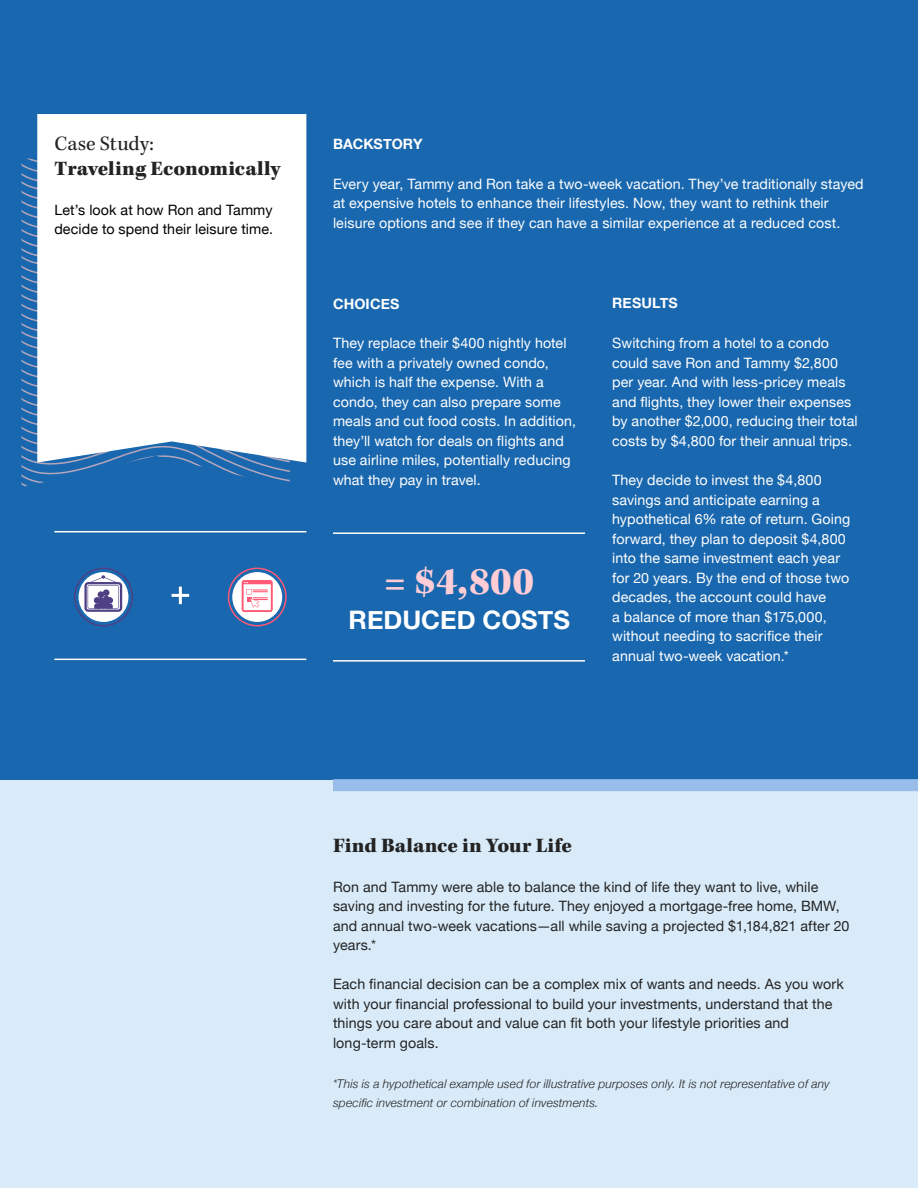
<style>
.page{position:relative;width:918px;height:1188px;background:#fff}
.page>*{position:absolute;margin:0;border:0;box-sizing:border-box;transform-origin:0 0}
.t1{font:900 40.5px "Kepler Std";color:#ffcdd6}
.t2{font:700 25.5px "Helvetica Neue";color:#fff}
.t3{font:900 21px "Kepler Std";letter-spacing:.005em;color:#232323}
.t4{font:21px "Kepler Std";color:#232323}
.t5{font:14.25px/19.5px "Helvetica Neue";letter-spacing:.01em;color:#fff}
.t6{font:14.25px/19.5px "Helvetica Neue";letter-spacing:.01em;color:#232323}
.t7{font:14.25px/19.5px "Helvetica Neue";letter-spacing:.01em;color:#000}
.t8{font:700 14.25px "Helvetica Neue";letter-spacing:.01em;color:#fff}
.t9{font:italic 300 12px/19.5px "Helvetica Neue";letter-spacing:.015em;color:#232323}
</style>
<div class="page">
<div style="left:0;top:755px;width:918px;height:433px;background:#d9ebf9"></div>
<div style="left:0;top:0;width:918px;height:779px;background:#1967ae"></div>
<svg style="left:21px;top:159px;width:269px;height:328px"></svg>
<div style="left:37px;top:114px;width:269px;height:349px;background:#fff"></div>
<hr style="left:54px;top:659px;width:252px;height:1px;background:#fff">
<hr style="left:54px;top:531px;width:252px;height:1px;background:#fff">
<hr style="left:333px;top:660px;width:252px;height:2px;background:#fff">
<hr style="left:333px;top:532px;width:252px;height:2px;background:#fff">
<div style="left:74px;top:568px;width:59px;height:58px;border:1px solid #4f4085;border-radius:50%"></div>
<div style="left:79px;top:572px;width:49px;height:50px;background:#fff;border-radius:50%"></div>
<svg style="left:84px;top:575px;width:38px;height:37px"></svg>
<div style="left:228px;top:568px;width:59px;height:58px;border:1px solid #ff5975;border-radius:50%"></div>
<div style="left:232px;top:572px;width:50px;height:50px;background:#fff;border-radius:50%"></div>
<svg style="left:242px;top:580px;width:31px;height:32px"></svg>
<hr style="left:172px;top:594px;width:17px;height:3px;background:#fff">
<hr style="left:179px;top:587px;width:3px;height:17px;background:#fff">
<div style="left:333px;top:779px;width:585px;height:12px;background:#99bdeb"></div>
<h3 class="t4" style="left:54px;top:131px;width:101px">Case Study:</h3>
<h3 class="t3" style="left:54px;top:156px;width:228px">Traveling Economically</h3>
<p class="t7" style="left:54px;top:201px;width:220px">Let’s look at how Ron and Tammy decide to spend their leisure time.</p>
<p class="t8" style="left:333px;top:133px;width:91px">BACKSTORY</p>
<p class="t5" style="left:333px;top:175px;width:532px">Every year, Tammy and Ron take a two-week vacation. They’ve traditionally stayed at expensive hotels to enhance their lifestyles. Now, they want to rethink their leisure options and see if they can have a similar experience at a reduced cost.</p>
<p class="t8" style="left:333px;top:292px;width:68px">CHOICES</p>
<p class="t5" style="left:333px;top:334px;width:245px">They replace their $400 nightly hotel fee with a privately owned condo, which is half the expense. With a condo, they can also prepare some meals and cut food costs. In addition, they’ll watch for deals on flights and use airline miles, potentially reducing what they pay in travel.</p>
<h1 class="t1" style="left:384px;top:558px;width:151px">= $4,800</h1>
<h2 class="t2" style="left:349px;top:599px;width:223px">REDUCED COSTS</h2>
<p class="t8" style="left:612px;top:292px;width:67px">RESULTS</p>
<p class="t5" style="left:612px;top:334px;width:247px">Switching from a hotel to a condo could save Ron and Tammy $2,800 per year. And with less-pricey meals and flights, they lower their expenses by another $2,000, reducing their total costs by $4,800 for their annual trips.</p>
<p class="t5" style="left:612px;top:471px;width:240px">They decide to invest the $4,800 savings and anticipate earning a hypothetical 6% rate of return. Going forward, they plan to deposit $4,800 into the same investment each year for 20 years. By the end of those two decades, the account could have<br>a balance of more than $175,000, without needing to sacrifice their annual two-week vacation.*</p>
<h3 class="t3" style="left:333px;top:833px;width:240px">Find Balance in Your Life</h3>
<p class="t6" style="left:333px;top:878px;width:518px">Ron and Tammy were able to balance the kind of life they want to live, while saving and investing for the future. They enjoyed a mortgage-free home, BMW, and annual two-week vacations—all while saving a projected $1,184,821 after 20 years.*</p>
<p class="t6" style="left:333px;top:975px;width:512px">Each financial decision can be a complex mix of wants and needs. As you work with your financial professional to build your investments, understand that the things you care about and value can fit both your lifestyle priorities and long-term goals.</p>
<p class="t9" style="left:333px;top:1073px;width:498px">*This is a hypothetical example used for illustrative purposes only. It is not representative of any specific investment or combination of investments.</p>
</div>
